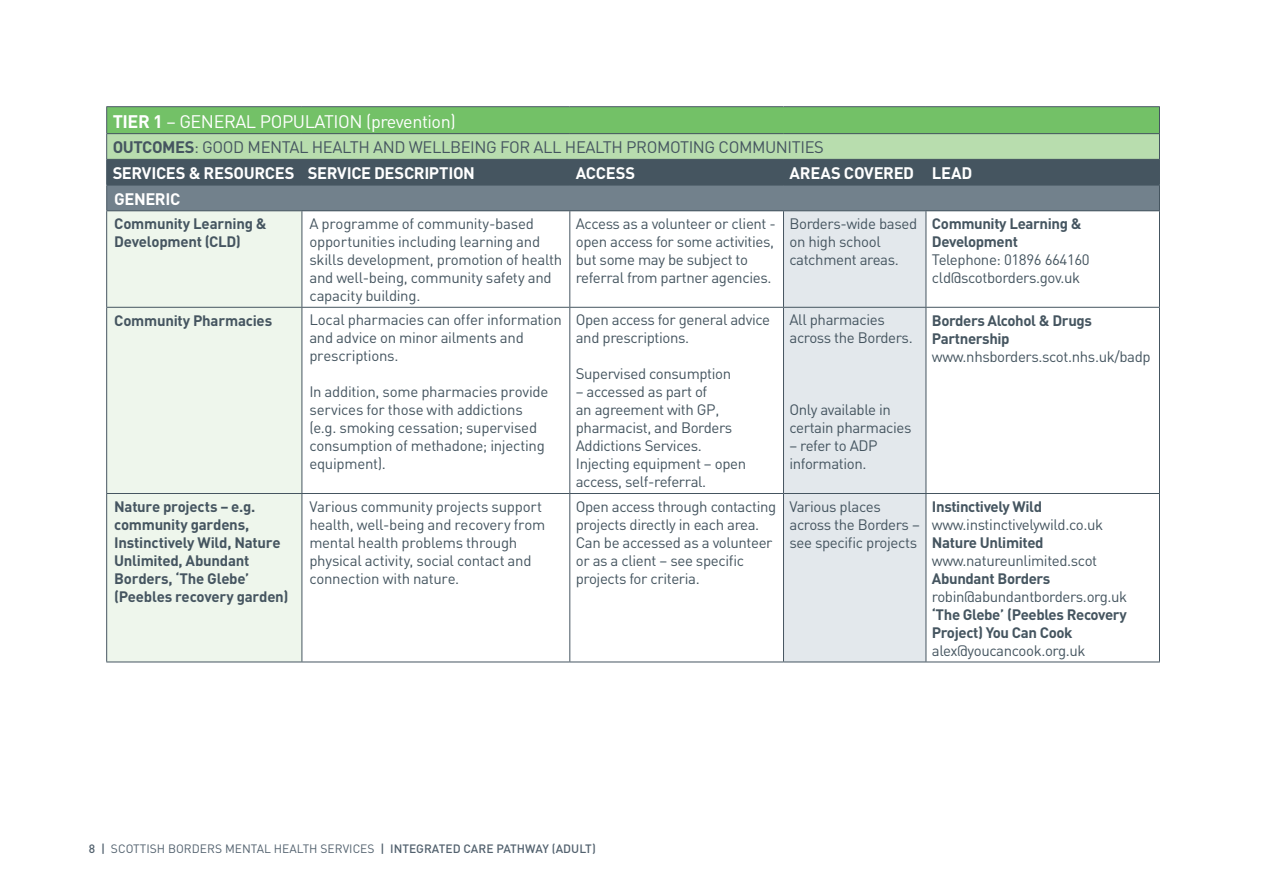
<style>
.page{position:relative;width:1263px;height:893px;background:#fff}
.page>*{position:absolute;margin:0;border:0;box-sizing:border-box;transform-origin:0 0}
.t1{font:18px "DIN";letter-spacing:-.025em;color:#fff}
.t2{font:16.5px/25.7px "DIN";letter-spacing:-.025em;color:#455560}
.t3{font:700 16.5px "DIN";letter-spacing:-.02em;color:#fff}
.t4{font:15px/18px "DIN";letter-spacing:-.025em;color:#455560}
.t5{font:700 15px/18px "DIN";letter-spacing:-.02em;color:#455560}
.t6{font:12px "DIN";color:#52616e}
.s1{font-weight:700}
.s2{font-weight:700;color:#fff}
.s3{font-weight:500}
</style>
<div class="page">
<div style="left:107px;top:211px;width:195px;height:451px;background:#eef6ec"></div>
<div style="left:784px;top:211px;width:141px;height:451px;background:#e3e8ec"></div>
<hr style="left:106px;top:106px;width:196px;height:1px;background:#455560">
<hr style="left:302px;top:106px;width:268px;height:1px;background:#455560">
<hr style="left:570px;top:106px;width:213px;height:1px;background:#455560">
<hr style="left:783px;top:106px;width:143px;height:1px;background:#455560">
<hr style="left:926px;top:106px;width:234px;height:1px;background:#455560">
<svg style="left:106px;top:107px;width:1054px;height:103px;background:#769b7e"></svg>
<hr style="left:106px;top:210px;width:196px;height:1px;background:#455560">
<hr style="left:106px;top:211px;width:1px;height:96px;background:#455560">
<hr style="left:302px;top:210px;width:268px;height:1px;background:#455560">
<hr style="left:302px;top:211px;width:1px;height:96px;background:#455560">
<hr style="left:570px;top:210px;width:213px;height:1px;background:#455560">
<hr style="left:569px;top:211px;width:1px;height:96px;background:#455560">
<hr style="left:783px;top:210px;width:143px;height:1px;background:#455560">
<hr style="left:783px;top:211px;width:1px;height:96px;background:#455560">
<hr style="left:926px;top:210px;width:234px;height:1px;background:#455560">
<hr style="left:925px;top:211px;width:1px;height:96px;background:#455560">
<hr style="left:1159px;top:211px;width:1px;height:96px;background:#455560">
<hr style="left:106px;top:307px;width:196px;height:1px;background:#455560">
<hr style="left:106px;top:308px;width:1px;height:185px;background:#455560">
<hr style="left:302px;top:307px;width:268px;height:1px;background:#455560">
<hr style="left:302px;top:308px;width:1px;height:185px;background:#455560">
<hr style="left:570px;top:307px;width:213px;height:1px;background:#455560">
<hr style="left:569px;top:308px;width:1px;height:185px;background:#455560">
<hr style="left:783px;top:307px;width:143px;height:1px;background:#455560">
<hr style="left:783px;top:308px;width:1px;height:185px;background:#455560">
<hr style="left:926px;top:307px;width:234px;height:1px;background:#455560">
<hr style="left:925px;top:308px;width:1px;height:185px;background:#455560">
<hr style="left:1159px;top:308px;width:1px;height:185px;background:#455560">
<hr style="left:106px;top:493px;width:196px;height:1px;background:#455560">
<hr style="left:106px;top:494px;width:1px;height:168px;background:#455560">
<hr style="left:302px;top:493px;width:268px;height:1px;background:#455560">
<hr style="left:302px;top:494px;width:1px;height:168px;background:#455560">
<hr style="left:570px;top:493px;width:213px;height:1px;background:#455560">
<hr style="left:569px;top:494px;width:1px;height:168px;background:#455560">
<hr style="left:783px;top:493px;width:143px;height:1px;background:#455560">
<hr style="left:783px;top:494px;width:1px;height:168px;background:#455560">
<hr style="left:926px;top:493px;width:234px;height:1px;background:#455560">
<hr style="left:925px;top:494px;width:1px;height:168px;background:#455560">
<hr style="left:1159px;top:494px;width:1px;height:168px;background:#455560">
<hr style="left:106px;top:662px;width:196px;height:1px;background:#455560">
<hr style="left:302px;top:662px;width:268px;height:1px;background:#455560">
<hr style="left:570px;top:662px;width:213px;height:1px;background:#455560">
<hr style="left:783px;top:662px;width:143px;height:1px;background:#455560">
<hr style="left:926px;top:662px;width:234px;height:1px;background:#455560">
<p class="t1" style="left:113px;top:110px;width:345px"><span class="s1">TIER 1</span> – GENERAL POPULATION (prevention)</p>
<p class="t2" style="left:113px;top:134px;width:713px"><span class="s1">OUTCOMES</span>: GOOD MENTAL HEALTH AND WELLBEING FOR ALL HEALTH PROMOTING COMMUNITIES<br><span class="s2">SERVICES &amp; RESOURCES SERVICE DESCRIPTION</span></p>
<p class="t3" style="left:576px;top:162px;width:61px">ACCESS</p>
<p class="t3" style="left:789px;top:162px;width:184px">AREAS COVERED LEAD</p>
<p class="t3" style="left:114px;top:188px;width:68px">GENERIC</p>
<p class="t5" style="left:114px;top:214px;width:154px">Community Learning &amp;<br>Development (CLD)</p>
<p class="t4" style="left:309px;top:214px;width:254px">A programme of community-based opportunities including learning and skills development, promotion of health and well-being, community safety and capacity building.</p>
<p class="t4" style="left:576px;top:214px;width:202px">Access as a volunteer or client - open access for some activities, but some may be subject to referral from partner agencies.</p>
<p class="t4" style="left:789px;top:214px;width:129px">Borders-wide based on high school catchment areas.</p>
<p class="t5" style="left:932px;top:214px;width:151px">Community Learning &amp;<br>Development</p>
<p class="t4" style="left:932px;top:251px;width:159px">Telephone: 01896 664160 cld@scotborders.gov.uk</p>
<p class="t5" style="left:114px;top:311px;width:160px">Community Pharmacies</p>
<p class="t4" style="left:309px;top:311px;width:254px">Local pharmacies can offer information and advice on minor ailments and prescriptions.</p>
<p class="t4" style="left:309px;top:383px;width:241px">In addition, some pharmacies provide services for those with addictions (e.g. smoking cessation; supervised consumption of methadone; injecting equipment).</p>
<p class="t4" style="left:576px;top:311px;width:196px">Open access for general advice and prescriptions.</p>
<p class="t4" style="left:576px;top:365px;width:157px">Supervised consumption</p>
<p class="t4" style="left:576px;top:383px;width:172px">– accessed as part of<br>an agreement with GP, pharmacist, and Borders<br>Addictions Services.<br>Injecting equipment – open access, self-referral.</p>
<p class="t4" style="left:789px;top:311px;width:125px">All pharmacies across the Borders.</p>
<p class="t4" style="left:789px;top:401px;width:124px">Only available in certain pharmacies</p>
<p class="t4" style="left:789px;top:437px;width:90px">– refer to ADP information.</p>
<p class="t5" style="left:932px;top:311px;width:162px">Borders Alcohol &amp; Drugs<br>Partnership</p>
<p class="t4" style="left:932px;top:347px;width:220px">www.nhsborders.scot.nhs.uk/badp</p>
<p class="t5" style="left:114px;top:497px;width:176px">Nature projects – e.g. community gardens,<br>Instinctively Wild, Nature<br>Unlimited, Abundant<br>Borders, ‘The Glebe’ (Peebles recovery garden)</p>
<p class="t4" style="left:309px;top:497px;width:237px">Various community projects support health, well-being and recovery from mental health problems through physical activity, social contact and connection with nature.</p>
<p class="t4" style="left:576px;top:497px;width:202px">Open access through contacting projects directly in each area.<br>Can be accessed as a volunteer or as a client – see specific projects for criteria.</p>
<p class="t4" style="left:789px;top:497px;width:132px">Various places across the Borders – see specific projects</p>
<p class="t5" style="left:932px;top:497px;width:112px">Instinctively Wild</p>
<p class="t4" style="left:932px;top:515px;width:173px">www.instinctivelywild.co.uk</p>
<p class="t5" style="left:932px;top:533px;width:113px">Nature Unlimited</p>
<p class="t4" style="left:932px;top:551px;width:167px">www.natureunlimited.scot</p>
<p class="t5" style="left:932px;top:569px;width:120px">Abundant Borders</p>
<p class="t4" style="left:932px;top:587px;width:197px">robin@abundantborders.org.uk</p>
<p class="t5" style="left:932px;top:605px;width:196px">‘The Glebe’ (Peebles Recovery<br>Project) You Can Cook</p>
<p class="t4" style="left:932px;top:641px;width:155px">alex@youcancook.org.uk</p>
<p class="t6" style="left:89px;top:842px;width:508px"><span class="s3">8 |</span> SCOTTISH BORDERS MENTAL HEALTH SERVICES <span class="s3">| INTEGRATED CARE PATHWAY (ADULT)</span></p>
</div>
